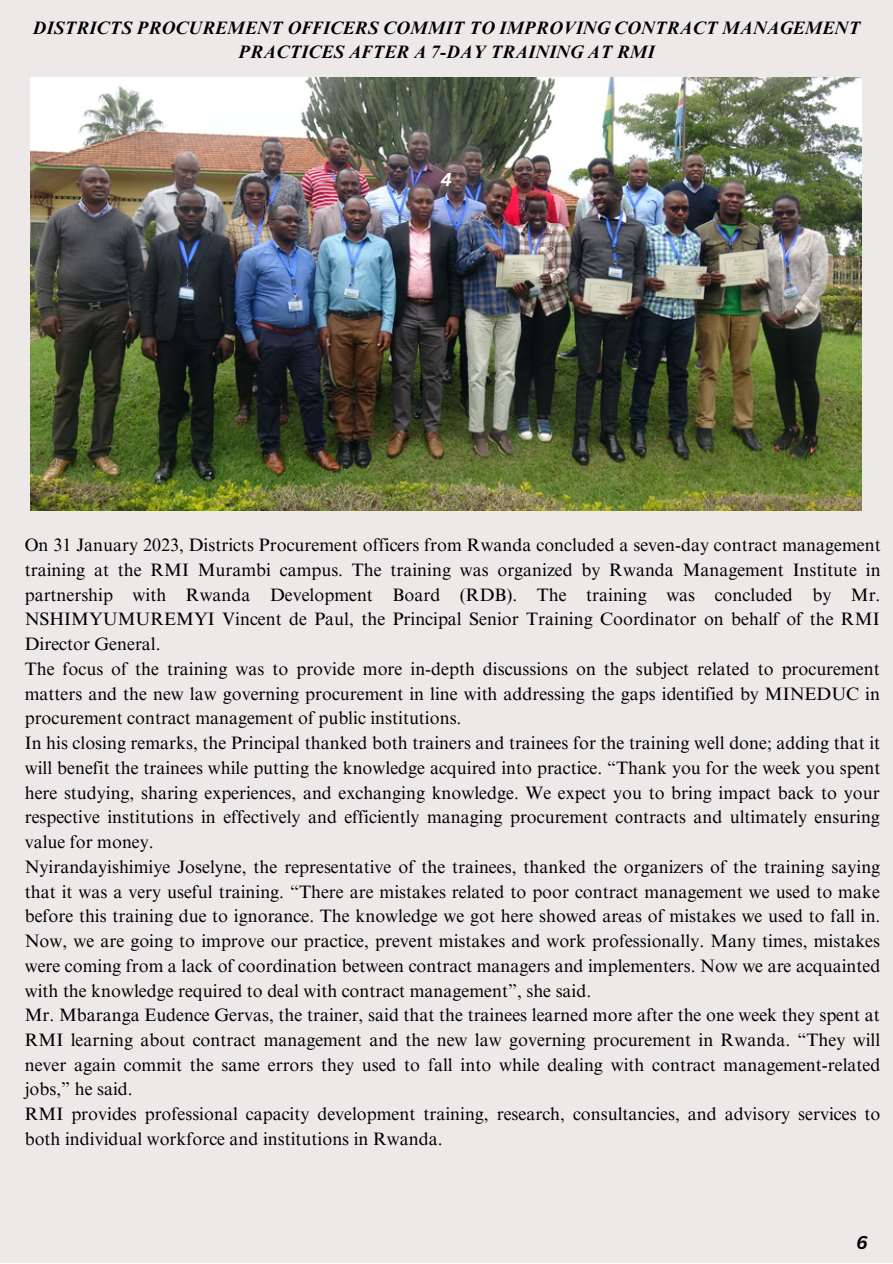
<style>
.page{position:relative;width:893px;height:1264px;background:#fff}
.page>*{position:absolute;margin:0;border:0;box-sizing:border-box;transform-origin:0 0}
.t1{font:18px/24.8px "Times NRMT Pro";color:#000}
.t2{font:italic 700 18px/24.8px "Times NRMT Pro";color:#000;text-align:center}
.t3{font:italic 700 18px "Canva Sans";color:#fff}
.t4{font:italic 700 18px "Canva Sans";color:#000}
</style>
<div class="page">
<div style="left:0;top:0;width:892px;height:1262px;background:#ede9e9"></div>
<img style="left:31px;top:78px;width:830px;height:432px">
<p class="t2" style="left:33px;top:17px;width:829px">DISTRICTS PROCUREMENT OFFICERS COMMIT TO IMPROVING CONTRACT MANAGEMENT<br>PRACTICES AFTER A 7-DAY TRAINING AT RMI</p>
<p class="t3" style="left:440px;top:167px;width:13px">4</p>
<p class="t1" style="left:25px;top:535px;width:857px">On 31 January 2023, Districts Procurement officers from Rwanda concluded a seven-day contract management training at the RMI Murambi campus. The training was organized by Rwanda Management Institute in partnership with Rwanda Development Board (RDB). The training was concluded by Mr.<br>NSHIMYUMUREMYI Vincent de Paul, the Principal Senior Training Coordinator on behalf of the RMI Director General.<br>The focus of the training was to provide more in-depth discussions on the subject related to procurement matters and the new law governing procurement in line with addressing the gaps identified by MINEDUC in procurement contract management of public institutions.<br>In his closing remarks, the Principal thanked both trainers and trainees for the training well done; adding that it will benefit the trainees while putting the knowledge acquired into practice. “Thank you for the week you spent here studying, sharing experiences, and exchanging knowledge. We expect you to bring impact back to your respective institutions in effectively and efficiently managing procurement contracts and ultimately ensuring value for money.<br>Nyirandayishimiye Joselyne, the representative of the trainees, thanked the organizers of the training saying that it was a very useful training. “There are mistakes related to poor contract management we used to make before this training due to ignorance. The knowledge we got here showed areas of mistakes we used to fall in.<br>Now, we are going to improve our practice, prevent mistakes and work professionally. Many times, mistakes were coming from a lack of coordination between contract managers and implementers. Now we are acquainted with the knowledge required to deal with contract management”, she said.<br>Mr. Mbaranga Eudence Gervas, the trainer, said that the trainees learned more after the one week they spent at RMI learning about contract management and the new law governing procurement in Rwanda. “They will never again commit the same errors they used to fall into while dealing with contract management-related jobs,” he said.<br>RMI provides professional capacity development training, research, consultancies, and advisory services to both individual workforce and institutions in Rwanda.</p>
<p class="t4" style="left:856px;top:1229px;width:13px">6</p>
</div>
